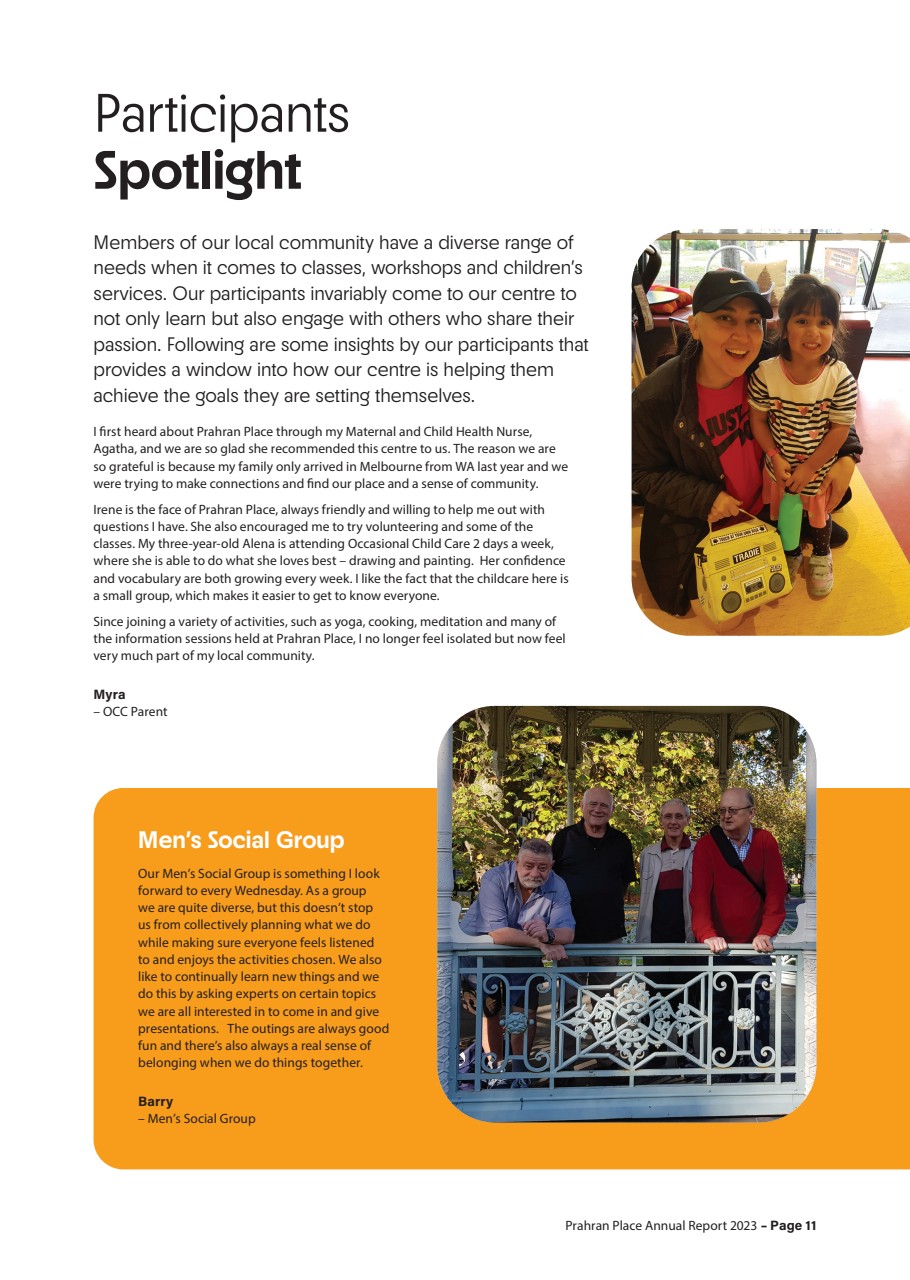
<style>
.page{position:relative;width:910px;height:1280px;background:#fff}
.page>*{position:absolute;margin:0;border:0;box-sizing:border-box;transform-origin:0 0}
.t1{font:300 54px "Neighbor";letter-spacing:-.01em;color:#231f20}
.t2{font:700 54px "Neighbor";letter-spacing:-.005em;color:#231f20}
.t3{font:700 24px "Neighbor";color:#fff}
.t4{font:300 19.5px/25.5px "Neighbor";color:#231f20}
.t5{font:13.5px/17.2px "Myriad Pro";letter-spacing:.005em;color:#231f20}
.t6{font:700 13.5px "Acumin Pro";letter-spacing:.01em;color:#231f20}
.s1{font-family:"Acumin Pro";font-weight:700}
</style>
<div class="page">
<img style="left:632px;top:229px;width:278px;height:407px">
<div style="left:94px;top:788px;width:816px;height:381px;background:#f89c1c"></div>
<img style="left:437px;top:706px;width:379px;height:416px">
<h1 class="t1" style="left:94px;top:82px;width:258px">Participants</h1>
<h1 class="t2" style="left:94px;top:137px;width:210px">Spotlight</h1>
<p class="t4" style="left:94px;top:229px;width:497px">Members of our local community have a diverse range of needs when it comes to classes, workshops and children’s services. Our participants invariably come to our centre to not only learn but also engage with others who share their passion. Following are some insights by our participants that provides a window into how our centre is helping them achieve the goals they are setting themselves.</p>
<p class="t5" style="left:94px;top:423px;width:476px">I first heard about Prahran Place through my Maternal and Child Health Nurse, Agatha, and we are so glad she recommended this centre to us. The reason we are so grateful is because my family only arrived in Melbourne from WA last year and we were trying to make connections and find our place and a sense of community.</p>
<p class="t5" style="left:94px;top:500px;width:477px">Irene is the face of Prahran Place, always friendly and willing to help me out with questions I have. She also encouraged me to try volunteering and some of the classes. My three-year-old Alena is attending Occasional Child Care 2 days a week, where she is able to do what she loves best – drawing and painting. Her confidence and vocabulary are both growing every week. I like the fact that the childcare here is a small group, which makes it easier to get to know everyone.</p>
<p class="t5" style="left:94px;top:612px;width:474px">Since joining a variety of activities, such as yoga, cooking, meditation and many of the information sessions held at Prahran Place, I no longer feel isolated but now feel very much part of my local community.</p>
<p class="t6" style="left:94px;top:684px;width:34px">Myra</p>
<p class="t5" style="left:94px;top:703px;width:76px">– OCC Parent</p>
<h2 class="t3" style="left:138px;top:825px;width:208px">Men’s Social Group</h2>
<p class="t5" style="left:138px;top:864px;width:253px">Our Men’s Social Group is something I look forward to every Wednesday. As a group<br>we are quite diverse, but this doesn’t stop us from collectively planning what we do while making sure everyone feels listened to and enjoys the activities chosen. We also like to continually learn new things and we do this by asking experts on certain topics we are all interested in to come in and give presentations. The outings are always good fun and there’s also always a real sense of belonging when we do things together.</p>
<p class="t6" style="left:138px;top:1092px;width:37px">Barry</p>
<p class="t5" style="left:138px;top:1110px;width:119px">– Men’s Social Group</p>
<p class="t5" style="left:565px;top:1216px;width:252px">Prahran Place Annual Report 2023 <span class="s1">– Page 11</span></p>
</div>
